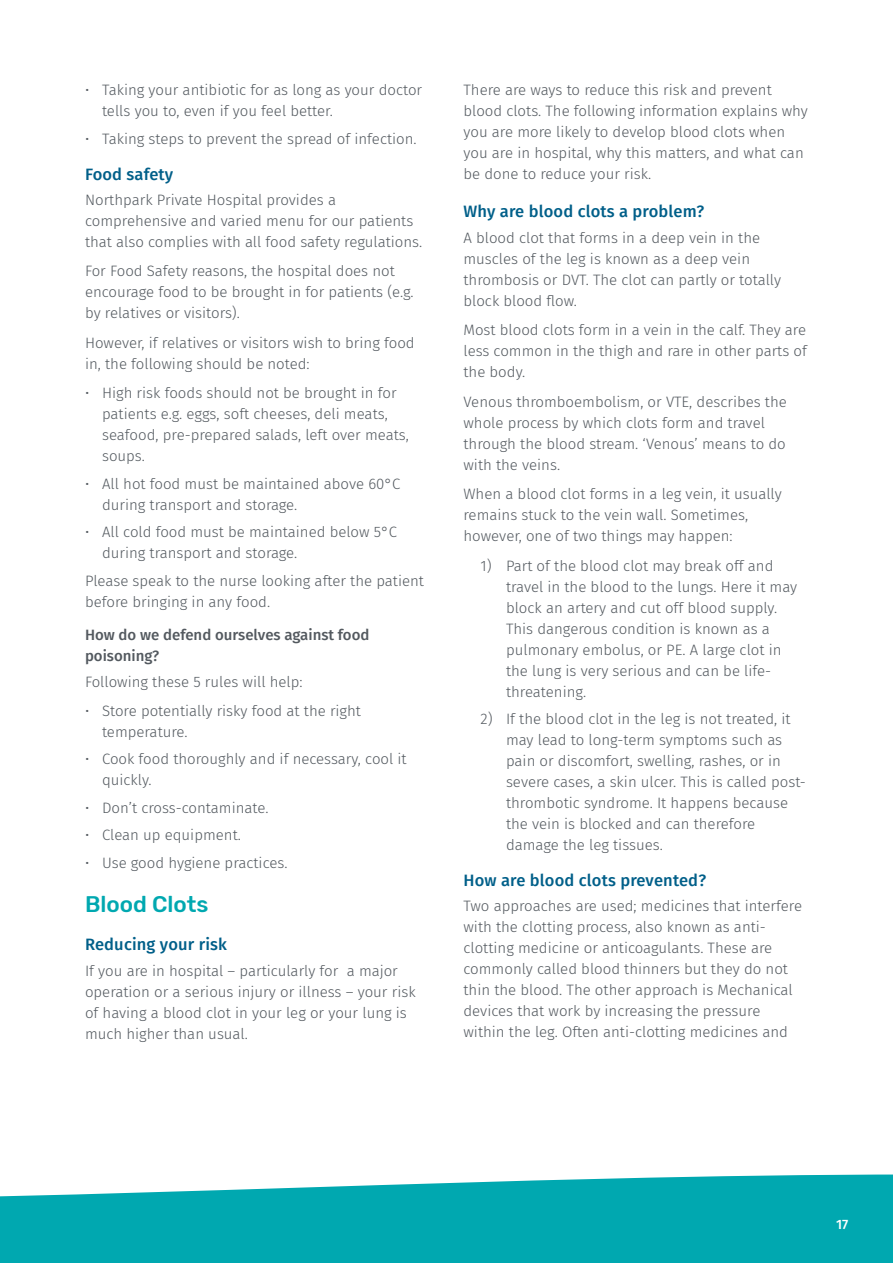
<style>
.page{position:relative;width:893px;height:1263px;background:#fff}
.page>*{position:absolute;margin:0;border:0;box-sizing:border-box;transform-origin:0 0}
.t1{font:500 22.5px "Rubik";color:#00a8b0}
.t2{font:500 16.5px "Fira Sans";letter-spacing:.01em;color:#005f89}
.t3{font:300 15px/21px "Fira Sans";color:#53595f}
.t4{font:500 15px/21px "Fira Sans";color:#53595f}
.t5{font:500 13.5px "Fira Sans";color:#fff}
</style>
<div class="page">
<svg style="left:0;top:1174px;width:893px;height:89px;background:#1cb1b8"></svg>
<p class="t3" style="left:102px;top:80px;width:322px;text-indent:-17px">• Taking your antibiotic for as long as your doctor tells you to, even if you feel better.</p>
<p class="t3" style="left:85px;top:128px;width:333px">• Taking steps to prevent the spread of infection.</p>
<p class="t2" style="left:85px;top:161px;width:90px">Food safety</p>
<p class="t3" style="left:85px;top:189px;width:339px">Northpark Private Hospital provides a comprehensive and varied menu for our patients that also complies with all food safety regulations.</p>
<p class="t3" style="left:85px;top:261px;width:330px">For Food Safety reasons, the hospital does not encourage food to be brought in for patients (e.g. by relatives or visitors).</p>
<p class="t3" style="left:85px;top:332px;width:331px">However, if relatives or visitors wish to bring food in, the following should be noted:</p>
<p class="t3" style="left:102px;top:383px;width:308px;text-indent:-17px">• High risk foods should not be brought in for patients e.g. eggs, soft cheeses, deli meats, seafood, pre-prepared salads, left over meats, soups.</p>
<p class="t3" style="left:102px;top:473px;width:300px;text-indent:-17px">• All hot food must be maintained above 60°C during transport and storage.</p>
<p class="t3" style="left:102px;top:521px;width:297px;text-indent:-17px">• All cold food must be maintained below 5°C during transport and storage.</p>
<p class="t3" style="left:85px;top:570px;width:340px">Please speak to the nurse looking after the patient before bringing in any food.</p>
<p class="t4" style="left:85px;top:624px;width:286px">How do we defend ourselves against food poisoning?</p>
<p class="t3" style="left:85px;top:671px;width:219px">Following these 5 rules will help:</p>
<p class="t3" style="left:102px;top:700px;width:260px;text-indent:-17px">• Store potentially risky food at the right temperature.</p>
<p class="t3" style="left:102px;top:749px;width:306px;text-indent:-17px">• Cook food thoroughly and if necessary, cool it quickly.</p>
<p class="t3" style="left:85px;top:797px;width:185px">• Don’t cross-contaminate.</p>
<p class="t3" style="left:85px;top:824px;width:157px">• Clean up equipment.</p>
<p class="t3" style="left:85px;top:852px;width:204px">• Use good hygiene practices.</p>
<h1 class="t1" style="left:85px;top:891px;width:125px">Blood Clots</h1>
<p class="t2" style="left:85px;top:931px;width:144px">Reducing your risk</p>
<p class="t3" style="left:85px;top:960px;width:332px">If you are in hospital – particularly for a major operation or a serious injury or illness – your risk of having a blood clot in your leg or your lung is much higher than usual.</p>
<p class="t3" style="left:463px;top:80px;width:346px">There are ways to reduce this risk and prevent blood clots. The following information explains why you are more likely to develop blood clots when you are in hospital, why this matters, and what can be done to reduce your risk.</p>
<p class="t2" style="left:463px;top:198px;width:242px">Why are blood clots a problem?</p>
<p class="t3" style="left:463px;top:227px;width:319px">A blood clot that forms in a deep vein in the muscles of the leg is known as a deep vein thrombosis or DVT. The clot can partly or totally block blood flow.</p>
<p class="t3" style="left:463px;top:319px;width:345px;text-align:justify">Most blood clots form in a vein in the calf. They are less common in the thigh and rare in other parts of the body.</p>
<p class="t3" style="left:463px;top:391px;width:325px">Venous thromboembolism, or VTE, describes the whole process by which clots form and travel through the blood stream. ‘Venous’ means to do with the veins.</p>
<p class="t3" style="left:463px;top:483px;width:320px">When a blood clot forms in a leg vein, it usually remains stuck to the vein wall. Sometimes, however, one of two things may happen:</p>
<p class="t3" style="left:506px;top:555px;width:293px;text-indent:-26px">1) Part of the blood clot may break off and travel in the blood to the lungs. Here it may block an artery and cut off blood supply.<br>This dangerous condition is known as a pulmonary embolus, or PE. A large clot in the lung is very serious and can be life&shy;threatening.</p>
<p class="t3" style="left:506px;top:708px;width:301px;text-indent:-26px">2) If the blood clot in the leg is not treated, it may lead to long-term symptoms such as pain or discomfort, swelling, rashes, or in severe cases, a skin ulcer. This is called post&shy;thrombotic syndrome. It happens because the vein is blocked and can therefore damage the leg tissues.</p>
<p class="t2" style="left:463px;top:867px;width:244px">How are blood clots prevented?</p>
<p class="t3" style="left:463px;top:895px;width:340px">Two approaches are used; medicines that interfere with the clotting process, also known as anti&shy;clotting medicine or anticoagulants. These are commonly called blood thinners but they do not thin the blood. The other approach is Mechanical devices that work by increasing the pressure within the leg. Often anti-clotting medicines and</p>
<p class="t5" style="left:836px;top:1213px;width:14px">17</p>
</div>
